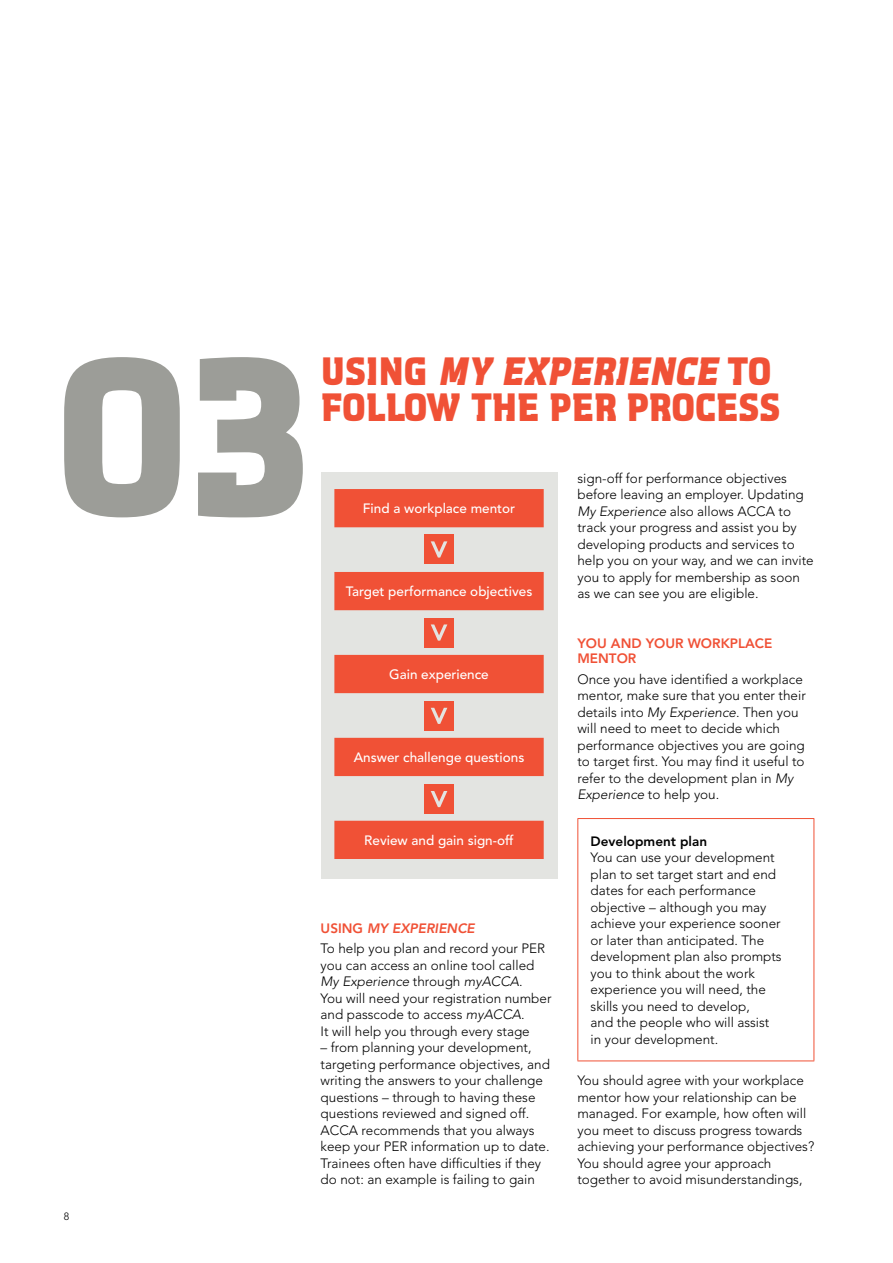
<style>
.page{position:relative;width:893px;height:1263px;background:#fff}
.page>*{position:absolute;margin:0;border:0;box-sizing:border-box;transform-origin:0 0}
.t1{font:217.8px "Cg Aquarius No 8";color:#9c9d98}
.t2{font:37.5px/36px "Cg Aquarius No 8";letter-spacing:-.03em;color:#f05136;text-align:right}
.t3{font:italic 37.5px "Cg Aquarius No 8";color:#f05136}
.t4{font:300 13.5px/16.5px "Avenir";color:#000}
.t5{font:500 13.5px "Avenir";color:#fff}
.t6{font:800 13.5px/15px "Avenir";color:#f05136}
.t7{font:800 13.5px "Avenir";color:#000}
.t8{font:300 10.5px "Avenir";color:#000}
.s1{font-style:normal}
.s2{font-style:italic}
.s3{font-weight:800;color:#f05136}
.s4{font-weight:800;font-style:italic;color:#f05136}
</style>
<div class="page">
<div style="left:321px;top:472px;width:236px;height:406px;background:#e3e4e1"></div>
<svg style="left:334px;top:489px;width:210px;height:370px;fill:#f05136"></svg>
<div style="left:424px;top:535px;width:30px;height:29px;background:#f05136"></div>
<svg style="left:431px;top:541px;width:16px;height:16px"></svg>
<div style="left:424px;top:618px;width:30px;height:29px;background:#f05136"></div>
<svg style="left:431px;top:624px;width:16px;height:17px"></svg>
<div style="left:424px;top:701px;width:30px;height:30px;background:#f05136"></div>
<svg style="left:431px;top:708px;width:16px;height:16px"></svg>
<div style="left:424px;top:784px;width:30px;height:30px;background:#f05136"></div>
<svg style="left:431px;top:791px;width:16px;height:16px"></svg>
<hr style="left:577px;top:818px;width:237px;height:1px;background:#f05136">
<hr style="left:577px;top:819px;width:1px;height:241px;background:#f05136">
<hr style="left:814px;top:819px;width:1px;height:241px;background:#f05136">
<hr style="left:577px;top:1060px;width:237px;height:1px;background:#f05136">
<h1 class="t1" style="left:57px;top:309px;width:258px">03</h1>
<h2 class="t3" style="left:321px;top:350px;width:225px"><span class="s1">USING</span> MY EXPERIENCE</h2>
<h2 class="t2" style="left:321px;top:354px;width:462px">TO<br>FOLLOW THE PER PROCESS</h2>
<p class="t4" style="left:577px;top:470px;width:238px">sign-off for performance objectives before leaving an employer. Updating <span class="s2">My Experience</span> also allows ACCA to track your progress and assist you by developing products and services to help you on your way, and we can invite you to apply for membership as soon as we can see you are eligible.</p>
<p class="t6" style="left:577px;top:636px;width:178px">YOU AND YOUR WORKPLACE<br>MENTOR</p>
<p class="t4" style="left:577px;top:671px;width:230px">Once you have identified a workplace mentor, make sure that you enter their details into <span class="s2">My Experience</span>. Then you will need to meet to decide which performance objectives you are going to target first. You may find it useful to refer to the development plan in <span class="s2">My Experience</span> to help you.</p>
<p class="t7" style="left:591px;top:833px;width:118px">DEVELOPMENT PLAN</p>
<p class="t4" style="left:591px;top:849px;width:193px">You can use your development plan to set target start and end dates for each performance objective – although you may achieve your experience sooner or later than anticipated. The development plan also prompts you to think about the work experience you will need, the skills you need to develop,<br>and the people who will assist in your development.</p>
<p class="t4" style="left:577px;top:1072px;width:238px">You should agree with your workplace mentor how your relationship can be managed. For example, how often will you meet to discuss progress towards achieving your performance objectives?<br>You should agree your approach together to avoid misunderstandings,</p>
<p class="t5" style="left:363px;top:501px;width:154px">Find a workplace mentor</p>
<p class="t5" style="left:346px;top:584px;width:188px">Target performance objectives</p>
<p class="t5" style="left:389px;top:667px;width:101px">Gain experience</p>
<p class="t5" style="left:354px;top:750px;width:172px">Answer challenge questions</p>
<p class="t5" style="left:364px;top:832px;width:151px">Review and gain sign-off</p>
<p class="t4" style="left:321px;top:917px;width:226px;line-height:20.7px"><span class="s3">USI NG</span> <span class="s4">MY EXPERIENCE<br></span>To help you plan and record your PER</p>
<p class="t4" style="left:321px;top:957px;width:232px">you can access an online tool called <span class="s2">My Experience</span> through <span class="s2">myACCA</span>.<br>You will need your registration number and passcode to access <span class="s2">myACCA</span>.<br>It will help you through every stage</p>
<p class="t4" style="left:321px;top:1039px;width:231px">– from planning your development, targeting performance objectives, and writing the answers to your challenge questions – through to having these questions reviewed and signed off.<br>ACCA recommends that you always keep your PER information up to date.<br>Trainees often have difficulties if they do not: an example is failing to gain</p>
<p class="t8" style="left:64px;top:1211px;width:7px">8</p>
</div>
